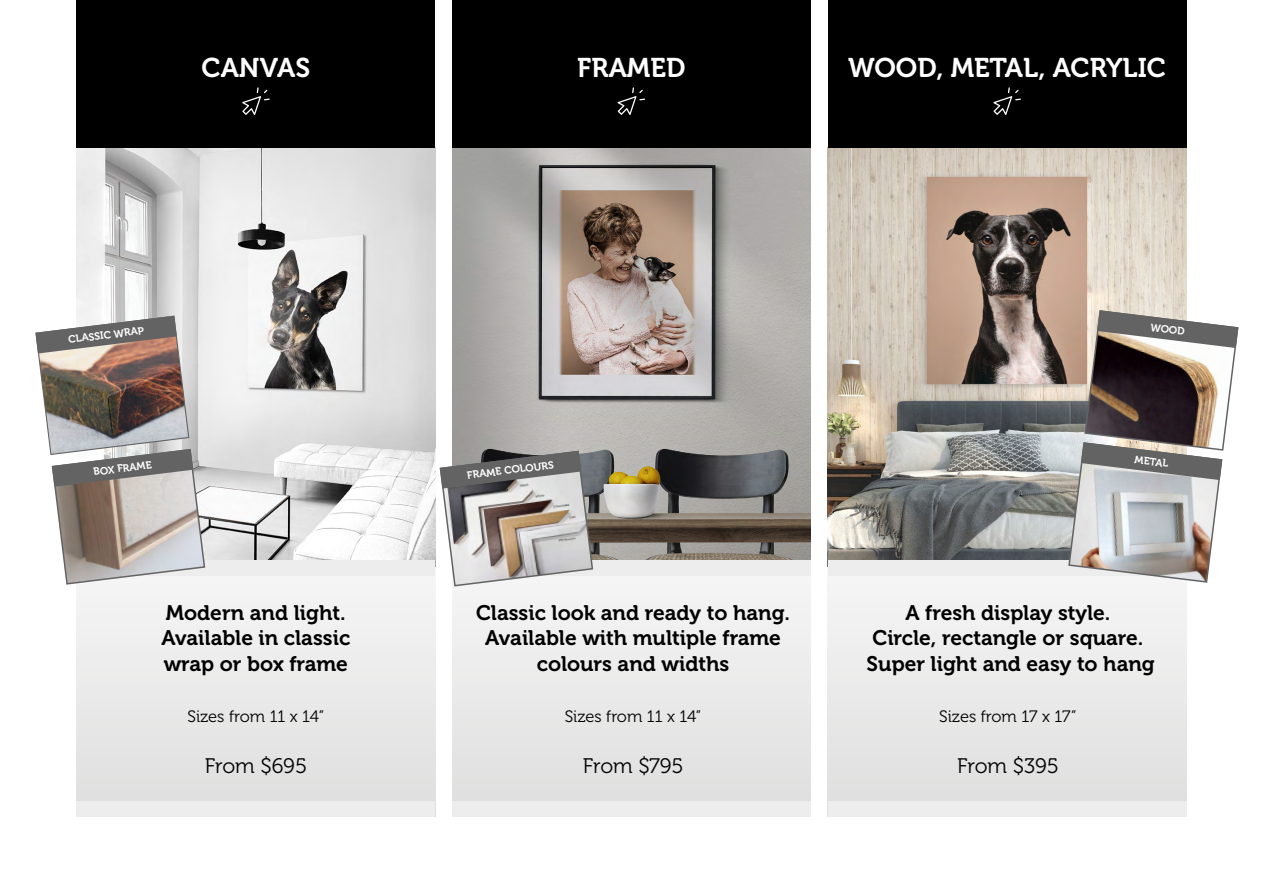
<style>
.page{position:relative;width:1263px;height:893px;background:#fff}
.page>*{position:absolute;margin:0;border:0;box-sizing:border-box;transform-origin:0 0}
.t1{font:27px "Museo 700";color:#fff}
.t2{font:21px/25.5px "Museo 700";color:#000;text-align:center}
.t3{font:21px "Museo 300";color:#000}
.t4{font:16.5px "Museo 300";color:#000}
.t5{font:10.5px "Museo 700";color:#fff}
</style>
<div class="page">
<img style="left:77px;top:147px;width:358px;height:413px">
<div style="left:77px;top:0;width:358px;height:147px;background:#000"></div>
<div style="left:77px;top:568px;width:358px;height:248px;background:#ebebeb"></div>
<div style="left:77px;top:560px;width:358px;height:15px;background:#ededed"></div>
<svg style="left:242px;top:87px;width:28px;height:28px"></svg>
<svg style="left:35px;top:315px;width:171px;height:270px"></svg>
<img style="left:828px;top:148px;width:358px;height:412px">
<div style="left:828px;top:0;width:358px;height:147px;background:#000"></div>
<div style="left:828px;top:568px;width:358px;height:248px;background:#ebebeb"></div>
<div style="left:828px;top:560px;width:358px;height:15px;background:#ededed"></div>
<svg style="left:993px;top:87px;width:28px;height:28px"></svg>
<img style="left:1067px;top:309px;width:172px;height:275px">
<img style="left:452px;top:147px;width:359px;height:413px">
<div style="left:452px;top:0;width:359px;height:147px;background:#000"></div>
<div style="left:452px;top:568px;width:359px;height:248px;background:#ebebeb"></div>
<div style="left:452px;top:560px;width:359px;height:15px;background:#ededed"></div>
<svg style="left:617px;top:87px;width:28px;height:28px"></svg>
<svg style="left:439px;top:450px;width:155px;height:137px"></svg>
<p class="t1" style="left:202px;top:52px;width:110px">CANVAS</p>
<p class="t5" style="left:68px;top:334px;width:78px;rotate:-7deg">CLASSIC WRAP</p>
<p class="t5" style="left:93px;top:466px;width:60px;rotate:-7deg">BOX FRAME</p>
<p class="t2" style="left:161px;top:600px;width:190px;text-align:left">Modern and light.<br>Available in classic wrap or box frame</p>
<p class="t4" style="left:187px;top:707px;width:138px">Sizes from 11 x 14”</p>
<p class="t3" style="left:205px;top:754px;width:104px">From $695</p>
<p class="t1" style="left:577px;top:52px;width:110px">FRAMED</p>
<p class="t1" style="left:848px;top:52px;width:320px">WOOD, METAL, ACRYLIC</p>
<p class="t5" style="left:466px;top:469px;width:89px;rotate:-7deg">FRAME COLOURS</p>
<p class="t2" style="left:476px;top:600px;width:316px">Classic look and ready to hang.<br>Available with multiple frame colours and widths</p>
<p class="t4" style="left:565px;top:707px;width:138px">Sizes from 11 x 14”</p>
<p class="t3" style="left:583px;top:754px;width:102px">From $795</p>
<p class="t5" style="left:1151px;top:321px;width:36px;rotate:7deg">WOOD</p>
<p class="t5" style="left:1135px;top:454px;width:36px;rotate:7deg">METAL</p>
<p class="t2" style="left:867px;top:600px;width:290px">A fresh display style.<br>Circle, rectangle or square.<br>Super light and easy to hang</p>
<p class="t4" style="left:939px;top:707px;width:139px">Sizes from 17 x 17”</p>
<p class="t3" style="left:957px;top:754px;width:103px">From $395</p>
</div>
